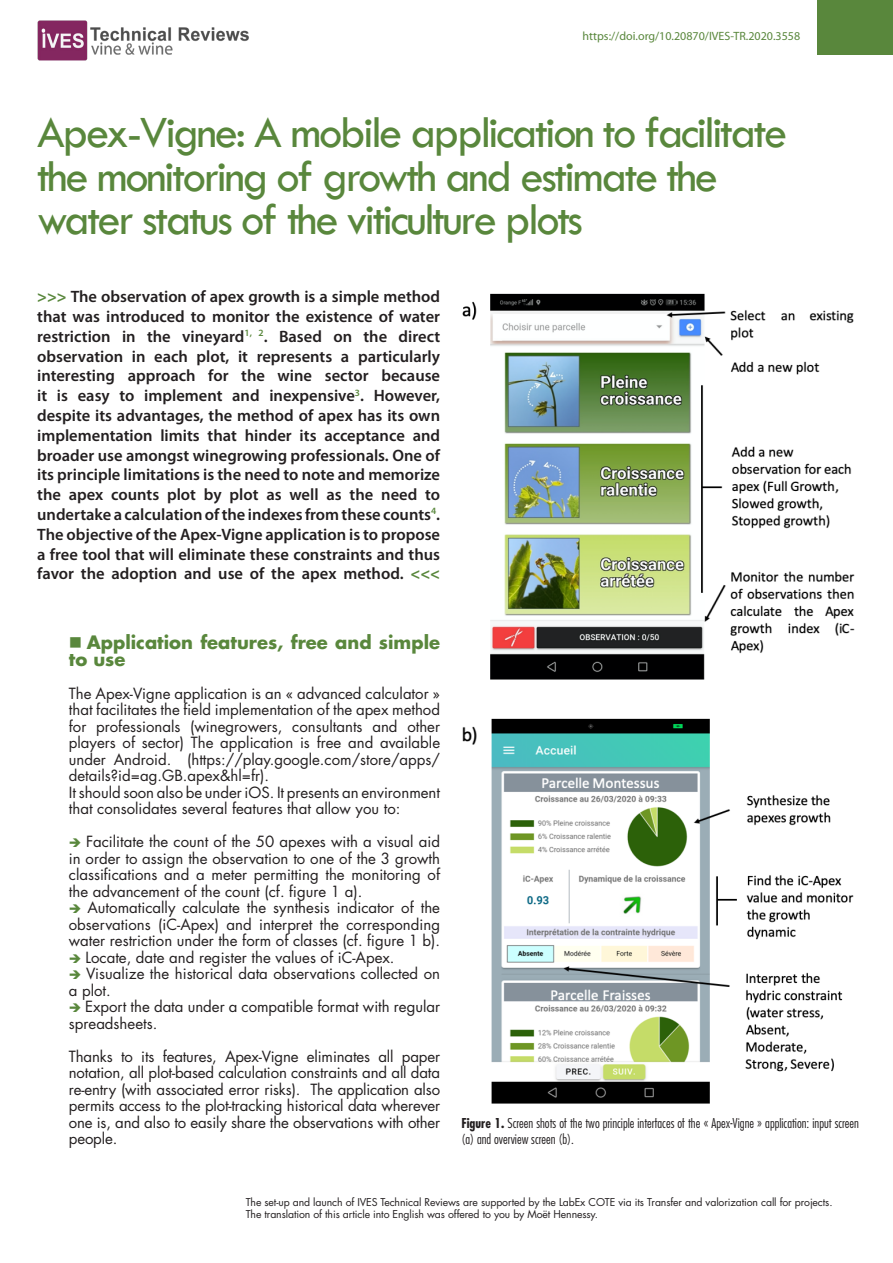
<style>
.page{position:relative;width:893px;height:1263px;background:#fff}
.page>*{position:absolute;margin:0;border:0;box-sizing:border-box;transform-origin:0 0}
.t1{font:46.5px/43.5px "Tw Cen";letter-spacing:-.05em;color:#59873c}
.t2{font:700 18px/16.5px "Futura";color:#59873c}
.t3{font:600 16.5px/19.8px "Myriad Pro";color:#231f20;text-align:justify}
.t4{font:15px/16.5px "Futura";color:#231f20;text-align:justify}
.t5{font:300 condensed 13.5px/16.2px "Futura";color:#231f20}
.t6{font:12px "Myriad Pro";color:#59873c}
.t7{font:10.5px "Futura";letter-spacing:-.01em;color:#231f20}
.s1{font-weight:700;color:#59873c}
.s2{color:#59873c}
.s3{font-weight:700}
</style>
<div class="page">
<img style="left:462px;top:293px;width:393px;height:387px">
<div style="left:817px;top:0;width:76px;height:55px;background:#59873c"></div>
<img style="left:462px;top:718px;width:392px;height:386px">
<img style="left:37px;top:20px;width:212px;height:41px">
<p class="t6" style="left:583px;top:29px;width:219px">https://doi.org/10.20870/IVES-TR.2020.3558</p>
<p class="t1" style="left:37px;top:111px;width:752px">Apex-Vigne: A mobile application to facilitate the monitoring of growth and estimate the</p>
<p class="t1" style="left:37px;top:198px;width:547px">water status of the viticulture plots</p>
<p class="t3" style="left:37px;top:286px;width:404px"><span class="s1">&gt;&gt;&gt;</span> The observation of apex growth is a simple method that was introduced to monitor the existence of water restriction in the vineyard<sup>1,</sup> <sup>2</sup>. Based on the direct observation in each plot, it represents a particularly interesting approach for the wine sector because it is easy to implement and inexpensive<sup>3</sup>. However, despite its advantages, the method of apex has its own implementation limits that hinder its acceptance and broader use amongst winegrowing professionals. One of its principle limitations is the need to note and memorize the apex counts plot by plot as well as the need to undertake a calculation of the indexes from these counts<sup>4</sup>.<br>The objective of the Apex-Vigne application is to propose a free tool that will eliminate these constraints and thus favor the adoption and use of the apex method. <span class="s1">&lt;&lt;&lt;</span></p>
<p class="t2" style="left:69px;top:634px;width:373px">■ Application features, free and simple to use</p>
<p class="t4" style="left:69px;top:685px;width:373px">The Apex-Vigne application is an « advanced calculator » that facilitates the field implementation of the apex method for professionals (winegrowers, consultants and other players of sector) The application is free and available under Android. (https://play.google.com/store/apps/ details?id=ag.GB.apex&amp;hl=fr).</p>
<p class="t4" style="left:69px;top:784px;width:373px">It should soon also be under iOS. It presents an environment that consolidates several features that allow you to:</p>
<p class="t4" style="left:69px;top:833px;width:373px"><span class="s2">➔</span> Facilitate the count of the 50 apexes with a visual aid in order to assign the observation to one of the 3 growth classifications and a meter permitting the monitoring of the advancement of the count (cf. figure 1 a).</p>
<p class="t4" style="left:69px;top:899px;width:373px"><span class="s2">➔</span> Automatically calculate the synthesis indicator of the observations (iC-Apex) and interpret the corresponding water restriction under the form of classes (cf. figure 1 b).</p>
<p class="t4" style="left:69px;top:949px;width:327px"><span class="s2">➔</span> Locate, date and register the values of iC-Apex.</p>
<p class="t4" style="left:69px;top:965px;width:373px"><span class="s2">➔</span> Visualize the historical data observations collected on a plot.</p>
<p class="t4" style="left:69px;top:998px;width:373px"><span class="s2">➔</span> Export the data under a compatible format with regular spreadsheets.</p>
<p class="t4" style="left:69px;top:1048px;width:373px">Thanks to its features, Apex-Vigne eliminates all paper notation, all plot-based calculation constraints and all data re-entry (with associated error risks). The application also permits access to the plot-tracking historical data wherever one is, and also to easily share the observations with other people.</p>
<p class="t5" style="left:461px;top:1115px;width:399px"><span class="s3">Figure 1.</span> Screen shots of the two principle interfaces of the « Apex-Vigne » application: input screen (a) and overview screen (b).</p>
<p class="t7" style="left:246px;top:1195px;width:588px">The set-up and launch of IVES Technical Reviews are supported by the LabEx COTE via its Transfer and valorization call for projects.</p>
<p class="t7" style="left:246px;top:1207px;width:354px">The translation of this article into English was offered to you by Moët Hennessy.</p>
</div>
